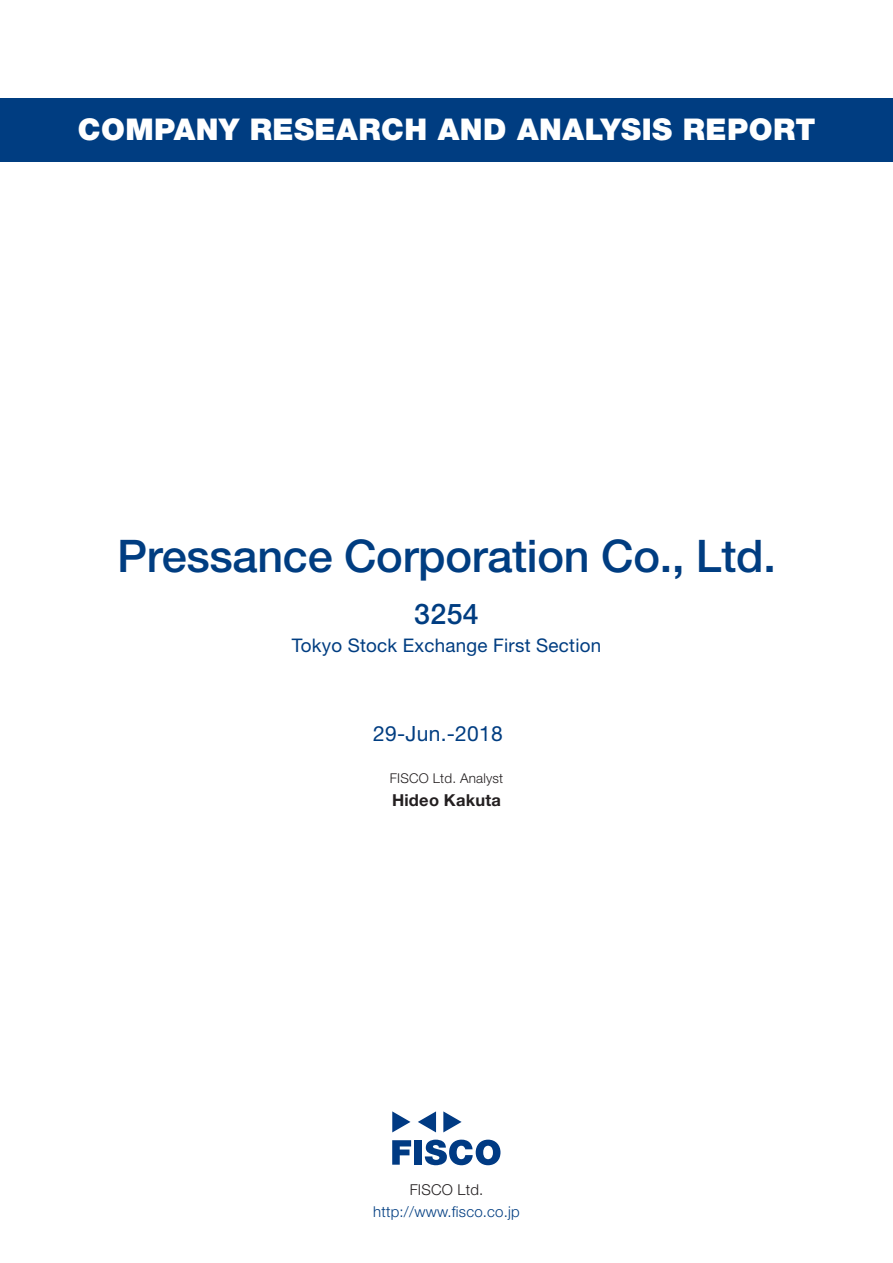
<style>
.page{position:relative;width:893px;height:1263px;background:#fff}
.page>*{position:absolute;margin:0;border:0;box-sizing:border-box;transform-origin:0 0}
.t1{font:500 45px "Helvetica Neue LT Std";letter-spacing:-.005em;color:#003d81}
.t2{font:900 30px "Helvetica Neue LT Std";letter-spacing:.015em;color:#fff}
.t3{font:500 28.5px "Helvetica Neue LT Std";color:#003d81}
.t4{font:21px "Helvetica Neue LT Std";letter-spacing:.015em;color:#003d81}
.t5{font:18.75px "Helvetica Neue LT Std";letter-spacing:.015em;color:#003d81}
.t6{font:700 16.5px "Helvetica Neue LT Std";letter-spacing:.015em;color:#231f20}
.t7{font:300 15px "Helvetica Neue LT Std";letter-spacing:.015em;color:#003d81}
.t8{font:300 15px "Helvetica Neue LT Std";letter-spacing:.015em;color:#231f20}
.t9{font:300 13.5px "Helvetica Neue LT Std";letter-spacing:.015em;color:#231f20}
</style>
<div class="page">
<svg style="left:392px;top:1140px;width:19px;height:25px"></svg>
<div style="left:414px;top:1140px;width:8px;height:25px;background:#003a83"></div>
<svg style="left:425px;top:1139px;width:75px;height:26px"></svg>
<svg style="left:392px;top:1111px;width:18px;height:21px"></svg>
<svg style="left:443px;top:1111px;width:19px;height:21px"></svg>
<svg style="left:418px;top:1111px;width:18px;height:21px"></svg>
<div style="left:0;top:98px;width:893px;height:64px;background:#003d81"></div>
<p class="t2" style="left:78px;top:112px;width:739px">COMPANY RESEARCH AND ANALYSIS REPORT</p>
<h1 class="t1" style="left:117px;top:529px;width:660px">Pressance Corporation Co., Ltd.</h1>
<p class="t3" style="left:414px;top:596px;width:66px">3254</p>
<p class="t5" style="left:292px;top:634px;width:311px">Tokyo Stock Exchange First Section</p>
<p class="t4" style="left:373px;top:721px;width:131px">29-Jun.-2018</p>
<p class="t9" style="left:390px;top:770px;width:115px">FISCO Ltd. Analyst</p>
<p class="t6" style="left:392px;top:789px;width:110px">Hideo Kakuta</p>
<p class="t8" style="left:410px;top:1180px;width:75px">FISCO Ltd.</p>
<p class="t7" style="left:373px;top:1202px;width:148px">http://www.fisco.co j p.</p>
</div>
